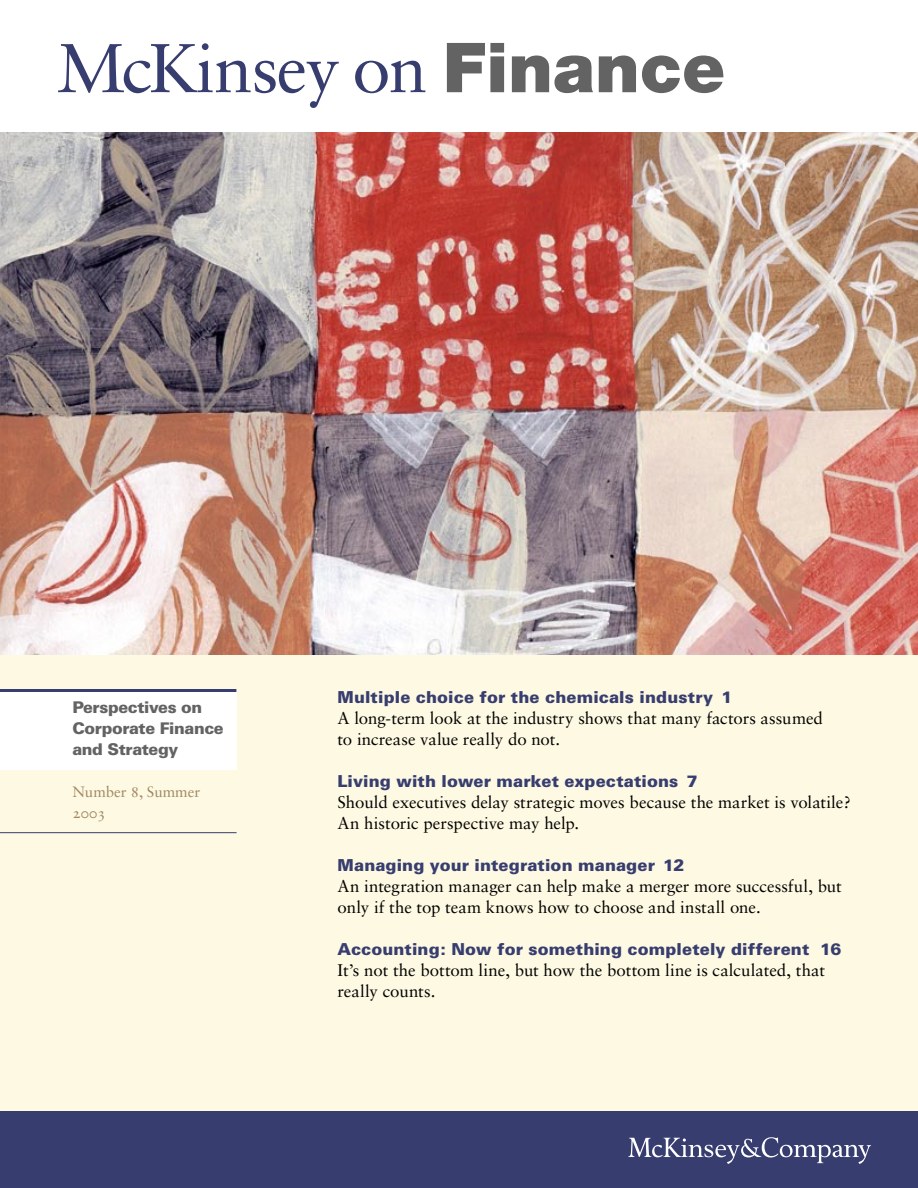
<style>
.page{position:relative;width:918px;height:1188px;background:#fff}
.page>*{position:absolute;margin:0;border:0;box-sizing:border-box;transform-origin:0 0}
.t1{font:69px "Sabon LT Std";letter-spacing:-.03em;color:#373d6f}
.t2{font:16.8px/21px "Sabon LT Std";color:#000}
.t3{font:900 16.5px "Univers LT Std";letter-spacing:.005em;color:#373d6f}
.t4{font:900 16.2px/21px "Univers LT Std";letter-spacing:-.025em;color:#636363}
.t5{font:15px/21px "Sabon LT Std";color:#9f8863}
.s1{font-family:"Helvetica Neue LT Std";font-weight:900;color:#636363}
</style>
<div class="page">
<div style="left:0;top:654px;width:918px;height:462px;background:#fef9e2"></div>
<img style="left:0;top:132px;width:918px;height:522px">
<hr style="left:0;top:689px;width:236px;height:3px;background:#373d6f">
<hr style="left:0;top:832px;width:237px;height:1px;background:#373d6f">
<div style="left:0;top:1112px;width:918px;height:76px;background:#373d6f"></div>
<svg style="left:628px;top:1137px;width:243px;height:27px"></svg>
<div style="left:0;top:692px;width:236px;height:78px;background:#fff"></div>
<p class="t1" style="left:56px;top:27px;width:670px">McKinsey on <span class="s1">Finance</span></p>
<p class="t4" style="left:72px;top:697px;width:153px">Perspectives on<br>Corporate Finance and Strategy</p>
<p class="t5" style="left:72px;top:781px;width:129px">Number 8, Summer<br>2003</p>
<p class="t3" style="left:337px;top:687px;width:397px">Multiple choice for the chemicals industry 1</p>
<p class="t2" style="left:337px;top:708px;width:487px">A long-term look at the industry shows that many factors assumed to increase value really do not.</p>
<p class="t3" style="left:337px;top:771px;width:362px">Living with lower market expectations 7</p>
<p class="t2" style="left:337px;top:792px;width:515px">Should executives delay strategic moves because the market is volatile?<br>An historic perspective may help.</p>
<p class="t3" style="left:337px;top:855px;width:348px">Managing your integration manager 12</p>
<p class="t2" style="left:337px;top:876px;width:506px">An integration manager can help make a merger more successful, but only if the top team knows how to choose and install one.</p>
<p class="t3" style="left:337px;top:939px;width:506px">Accounting: Now for something completely different 16</p>
<p class="t2" style="left:337px;top:960px;width:489px">It’s not the bottom line, but how the bottom line is calculated, that really counts.</p>
</div>
